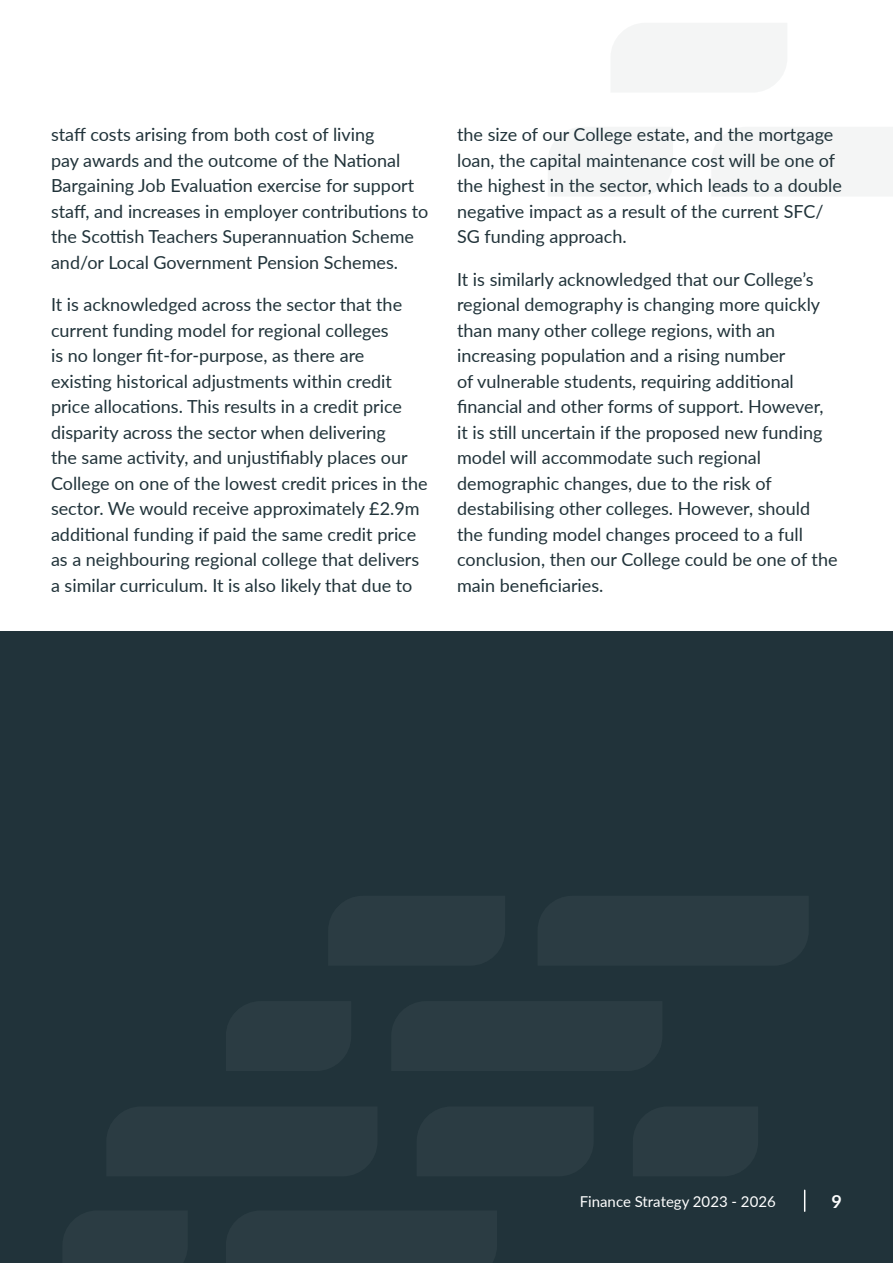
<style>
.page{position:relative;width:893px;height:1263px;background:#fff}
.page>*{position:absolute;margin:0;border:0;box-sizing:border-box;transform-origin:0 0}
.t1{font:18px/25.5px "Lato";color:#21333a}
.t2{font:700 18px "Lato";color:#fff}
.t3{font:15px "Lato";color:#fff}
</style>
<div class="page">
<div style="left:0;top:631px;width:893px;height:632px;background:#21333a"></div>
<div style="left:712px;top:127px;width:181px;height:69px;background:#f4f5f5"></div>
<div style="left:548px;top:127px;width:125px;height:69px;background:#f4f5f5"></div>
<div style="left:611px;top:23px;width:176px;height:69px;background:#f4f5f5"></div>
<svg style="left:804px;top:1190px;width:1px;height:21px"></svg>
<p class="t1" style="left:51px;top:121px;width:379px">staff costs arising from both cost of living<br>pay awards and the outcome of the National Bargaining Job Evaluation exercise for support staff, and increases in employer contributions to the Scottish Teachers Superannuation Scheme and/or Local Government Pension Schemes.</p>
<p class="t1" style="left:51px;top:291px;width:378px">It is acknowledged across the sector that the current funding model for regional colleges<br>is no longer fit-for-purpose, as there are existing historical adjustments within credit price allocations. This results in a credit price disparity across the sector when delivering<br>the same activity, and unjustifiably places our College on one of the lowest credit prices in the sector. We would receive approximately £2.9m additional funding if paid the same credit price as a neighbouring regional college that delivers a similar curriculum. It is also likely that due to</p>
<p class="t1" style="left:457px;top:121px;width:386px">the size of our College estate, and the mortgage loan, the capital maintenance cost will be one of the highest in the sector, which leads to a double negative impact as a result of the current SFC/ SG funding approach.</p>
<p class="t1" style="left:457px;top:266px;width:382px">It is similarly acknowledged that our College’s regional demography is changing more quickly than many other college regions, with an increasing population and a rising number<br>of vulnerable students, requiring additional financial and other forms of support. However, it is still uncertain if the proposed new funding model will accommodate such regional demographic changes, due to the risk of destabilising other colleges. However, should the funding model changes proceed to a full conclusion, then our College could be one of the main beneficiaries.</p>
<p class="t3" style="left:580px;top:1191px;width:198px">Finance Strategy 2023 - 2026</p>
<p class="t2" style="left:831px;top:1188px;width:12px">9</p>
</div>
